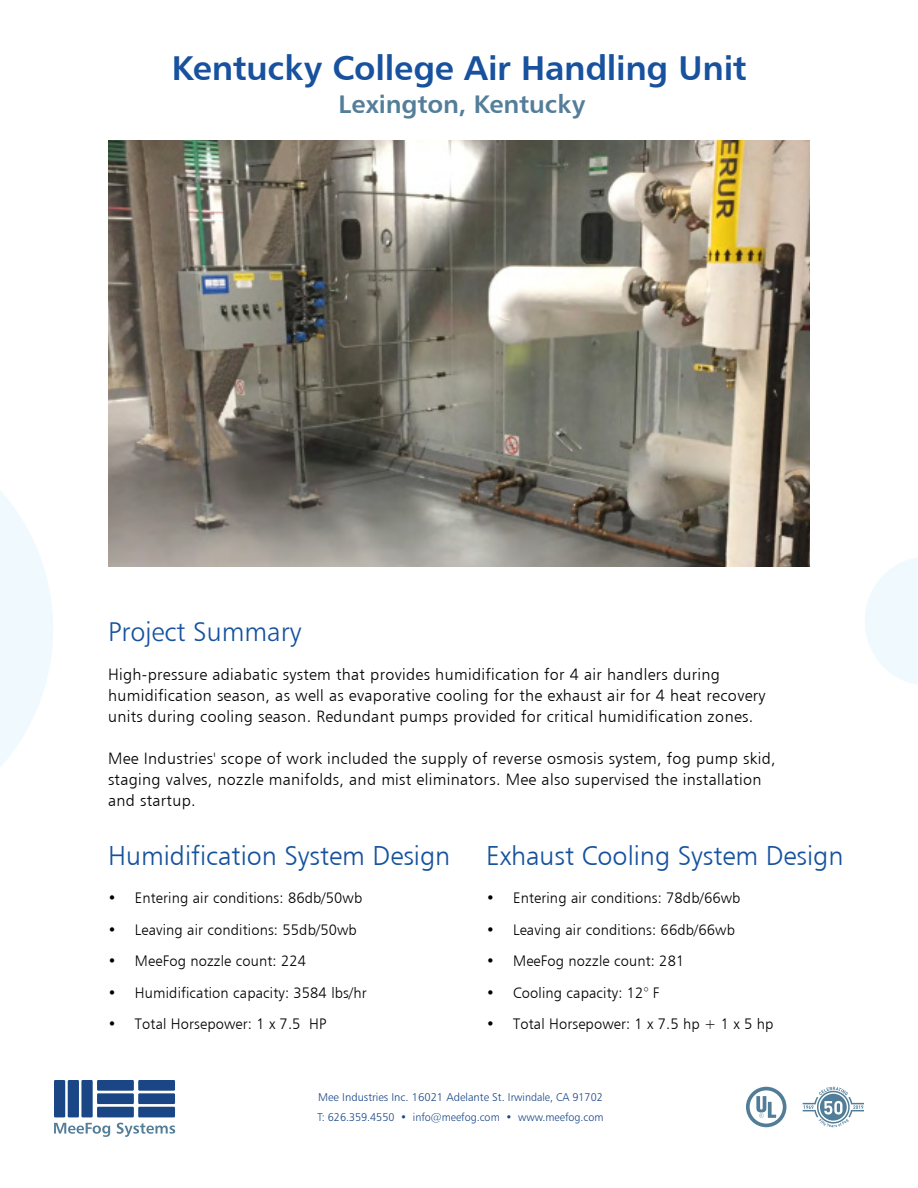
<style>
.page{position:relative;width:918px;height:1188px;background:#fff}
.page>*{position:absolute;margin:0;border:0;box-sizing:border-box;transform-origin:0 0}
.t1{font:34.5px "Humanist 777 BT Bold B";letter-spacing:-.01em;color:#18519e}
.t2{font:27px "Humanist 777 BT Light B";color:#15529e}
.t3{font:25.5px "Humanist 777 BT Bold B";letter-spacing:-.005em;color:#537e99}
.t4{font:16.2px/21px "Humanist 777 BT Light B";letter-spacing:.02em;color:#000}
.t5{font:15px "Humanist 777 BT Light B";letter-spacing:.01em;color:#000}
.t6{font:11.25px/19.5px "Humanist 777 BT Light B";color:#184587}
</style>
<div class="page">
<svg style="left:0;top:491px;width:53px;height:276px"></svg>
<svg style="left:865px;top:557px;width:53px;height:128px"></svg>
<img style="left:108px;top:140px;width:702px;height:427px">
<svg style="left:54px;top:1123px;width:56px;height:14px"></svg>
<svg style="left:117px;top:1123px;width:58px;height:14px"></svg>
<div style="left:54px;top:1080px;width:11px;height:37px;background:#1a4686"></div>
<div style="left:68px;top:1080px;width:11px;height:37px;background:#1a4686"></div>
<div style="left:81px;top:1080px;width:12px;height:37px;background:#1a4686"></div>
<div style="left:97px;top:1080px;width:37px;height:11px;background:#1a4686"></div>
<div style="left:97px;top:1093px;width:37px;height:11px;background:#1a4686"></div>
<div style="left:97px;top:1107px;width:37px;height:10px;background:#1a4686"></div>
<div style="left:138px;top:1107px;width:37px;height:10px;background:#1a4686"></div>
<div style="left:138px;top:1093px;width:37px;height:11px;background:#1a4686"></div>
<div style="left:138px;top:1080px;width:37px;height:11px;background:#1a4686"></div>
<svg style="left:803px;top:1087px;width:61px;height:40px"></svg>
<svg style="left:746px;top:1087px;width:40px;height:40px"></svg>
<h1 class="t1" style="left:172px;top:54px;width:577px">Kentucky College Air Handling Unit</h1>
<h3 class="t3" style="left:339px;top:94px;width:248px">Lexington, Kentucky</h3>
<h2 class="t2" style="left:108px;top:621px;width:195px">Project Summary</h2>
<p class="t4" style="left:108px;top:664px;width:659px">High-pressure adiabatic system that provides humidification for 4 air handlers during humidification season, as well as evaporative cooling for the exhaust air for 4 heat recovery units during cooling season. Redundant pumps provided for critical humidification zones.</p>
<p class="t4" style="left:108px;top:748px;width:669px">Mee Industries' scope of work included the supply of reverse osmosis system, fog pump skid, staging valves, nozzle manifolds, and mist eliminators. Mee also supervised the installation and startup.</p>
<h2 class="t2" style="left:108px;top:839px;width:344px">Humidification System Design</h2>
<p class="t5" style="left:108px;top:892px;width:256px">• Entering air conditions: 86db/50wb</p>
<p class="t5" style="left:108px;top:923px;width:250px">• Leaving air conditions: 55db/50wb</p>
<p class="t5" style="left:108px;top:955px;width:200px">• MeeFog nozzle count: 224</p>
<p class="t5" style="left:108px;top:986px;width:260px">• Humidification capacity: 3584 lbs/hr</p>
<p class="t5" style="left:108px;top:1018px;width:220px">• Total Horsepower: 1 x 7.5 HP</p>
<h2 class="t2" style="left:486px;top:839px;width:359px">Exhaust Cooling System Design</h2>
<p class="t5" style="left:486px;top:892px;width:256px">• Entering air conditions: 78db/66wb</p>
<p class="t5" style="left:486px;top:923px;width:250px">• Leaving air conditions: 66db/66wb</p>
<p class="t5" style="left:486px;top:955px;width:200px">• MeeFog nozzle count: 281</p>
<p class="t5" style="left:486px;top:986px;width:175px">• Cooling capacity: 12° F</p>
<p class="t5" style="left:486px;top:1018px;width:289px">• Total Horsepower: 1 x 7.5 hp + 1 x 5 hp</p>
<p class="t6" style="left:317px;top:1088px;width:288px">Mee Industries Inc. 16021 Adelante St. Irwindale, CA 91702<br>T: 626.359.4550 • info@meefog.com • www.meefog.com</p>
</div>
